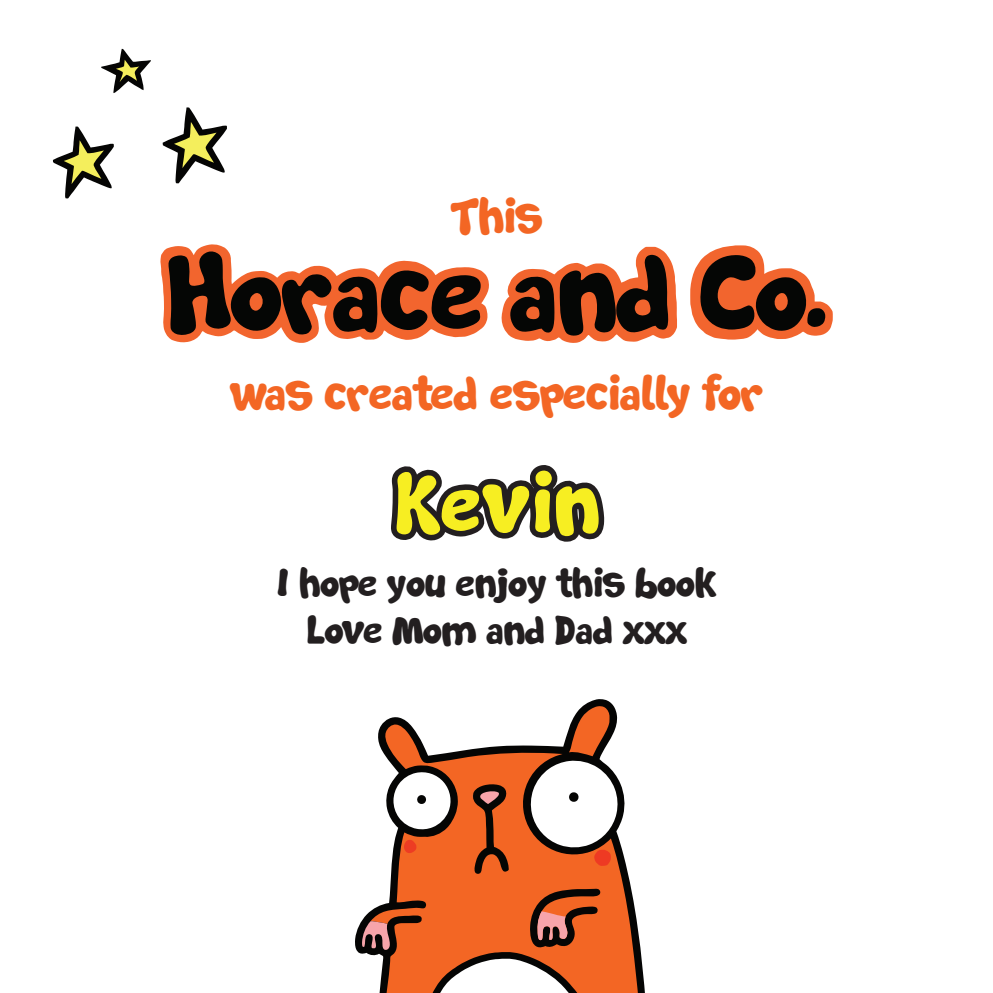
<style>
.page{position:relative;width:993px;height:993px;background:#fff}
.page>*{position:absolute;margin:0;border:0;box-sizing:border-box;transform-origin:0 0}
.t1{font:82.25px "Soft Marshmallow";letter-spacing:.02em;color:#f7ee22}
.t2{font:47.25px "Soft Marshmallow";color:#f36624}
.t3{font:39.02px/47.2px "Soft Marshmallow";color:#231f20;text-align:center}
</style>
<div class="page">
<svg style="left:160px;top:244px;width:329px;height:99px"></svg>
<svg style="left:501px;top:247px;width:175px;height:96px"></svg>
<svg style="left:690px;top:245px;width:142px;height:94px"></svg>
<svg style="left:355px;top:699px;width:290px;height:293px"></svg>
<svg style="left:370px;top:724px;width:271px;height:268px;fill:#f36624"></svg>
<svg style="left:471px;top:783px;width:37px;height:91px"></svg>
<svg style="left:393px;top:770px;width:59px;height:59px"></svg>
<svg style="left:403px;top:836px;width:25px;height:17px"></svg>
<svg style="left:530px;top:705px;width:88px;height:160px"></svg>
<svg style="left:361px;top:920px;width:29px;height:29px"></svg>
<svg style="left:416px;top:888px;width:184px;height:104px"></svg>
<svg style="left:101px;top:49px;width:50px;height:44px"></svg>
<svg style="left:163px;top:107px;width:64px;height:76px"></svg>
<svg style="left:53px;top:126px;width:61px;height:72px"></svg>
<svg style="left:391px;top:465px;width:214px;height:77px"></svg>
<p class="t2" style="left:450px;top:196px;width:93px">This</p>
<p class="t2" style="left:230px;top:373px;width:535px">was created especially for</p>
<h1 class="t1" style="left:394px;top:469px;width:207px">Kevin</h1>
<p class="t3" style="left:278px;top:561px;width:439px">I hope you enjoy this book<br>Love Mom and Dad xxx</p>
</div>
